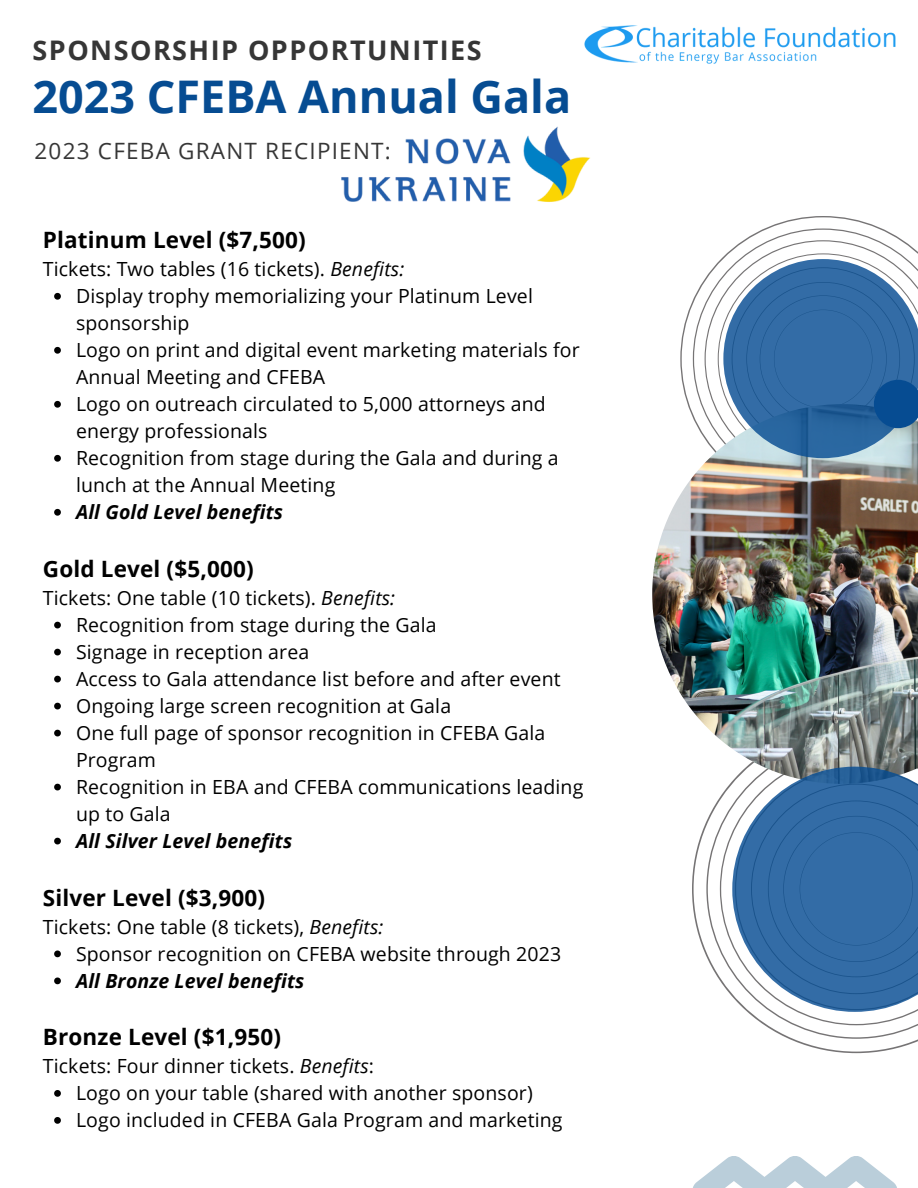
<style>
.page{position:relative;width:918px;height:1188px;background:#fff}
.page>*{position:absolute;margin:0;border:0;box-sizing:border-box;transform-origin:0 0}
.t1{font:700 45px "Open Sans";color:#064c92}
.t2{font:700 27px "Open Sans";letter-spacing:.055em;color:#363636}
.t3{font:700 22.5px "Open Sans";letter-spacing:.01em;color:#000}
.t4{font:22.5px "Open Sans";letter-spacing:.055em;color:#363636}
.t5{font:19.5px/27px "Open Sans";letter-spacing:.005em;color:#000}
.t6{font:italic 700 19.5px "Open Sans";letter-spacing:.005em;color:#000}
.s1{font-style:italic}
</style>
<div class="page">
<svg style="left:680px;top:216px;width:203px;height:188px"></svg>
<svg style="left:693px;top:229px;width:225px;height:175px"></svg>
<svg style="left:693px;top:1156px;width:204px;height:32px"></svg>
<img style="left:584px;top:25px;width:312px;height:39px">
<img style="left:341px;top:126px;width:249px;height:76px">
<svg style="left:54px;top:293px;width:7px;height:7px"></svg>
<svg style="left:54px;top:347px;width:7px;height:7px"></svg>
<svg style="left:54px;top:401px;width:7px;height:7px"></svg>
<svg style="left:54px;top:455px;width:7px;height:7px"></svg>
<svg style="left:54px;top:509px;width:7px;height:7px"></svg>
<svg style="left:54px;top:951px;width:7px;height:6px"></svg>
<svg style="left:54px;top:978px;width:7px;height:6px"></svg>
<svg style="left:54px;top:1090px;width:7px;height:7px"></svg>
<svg style="left:54px;top:1117px;width:7px;height:7px"></svg>
<svg style="left:54px;top:622px;width:7px;height:6px"></svg>
<svg style="left:54px;top:649px;width:7px;height:6px"></svg>
<svg style="left:54px;top:676px;width:7px;height:6px"></svg>
<svg style="left:54px;top:703px;width:7px;height:6px"></svg>
<svg style="left:54px;top:730px;width:7px;height:6px"></svg>
<svg style="left:54px;top:784px;width:7px;height:6px"></svg>
<svg style="left:54px;top:838px;width:7px;height:6px"></svg>
<svg style="left:692px;top:822px;width:226px;height:231px"></svg>
<svg style="left:706px;top:784px;width:212px;height:255px"></svg>
<img style="left:652px;top:404px;width:266px;height:380px">
<svg style="left:718px;top:253px;width:200px;height:211px;background:#5d89b4"></svg>
<svg style="left:732px;top:767px;width:186px;height:245px;background:#4e7eae"></svg>
<h2 class="t2" style="left:33px;top:31px;width:451px">SPONSORSHIP OPPORTUNITIES</h2>
<h1 class="t1" style="left:33px;top:65px;width:540px">2023 CFEBA Annual Gala</h1>
<p class="t4" style="left:35px;top:135px;width:358px">2023 CFEBA GRANT RECIPIENT:</p>
<p class="t3" style="left:43px;top:224px;width:264px">Platinum Level ($7,500)</p>
<p class="t5" style="left:43px;top:255px;width:363px">Tickets: Two tables (16 tickets). <span class="s1">Benefits:</span></p>
<p class="t5" style="left:76px;top:282px;width:505px">Display trophy memorializing your Platinum Level sponsorship<br>Logo on print and digital event marketing materials for Annual Meeting and CFEBA<br>Logo on outreach circulated to 5,000 attorneys and energy professionals<br>Recognition from stage during the Gala and during a lunch at the Annual Meeting</p>
<p class="t6" style="left:76px;top:498px;width:209px">All Gold Level benefits</p>
<p class="t3" style="left:43px;top:553px;width:212px">Gold Level ($5,000)</p>
<p class="t5" style="left:43px;top:584px;width:354px">Tickets: One table (10 tickets). <span class="s1">Benefits:</span></p>
<p class="t5" style="left:76px;top:611px;width:509px">Recognition from stage during the Gala<br>Signage in reception area<br>Access to Gala attendance list before and after event Ongoing large screen recognition at Gala<br>One full page of sponsor recognition in CFEBA Gala Program<br>Recognition in EBA and CFEBA communications leading up to Gala</p>
<p class="t6" style="left:76px;top:827px;width:218px">All Silver Level benefits</p>
<p class="t3" style="left:43px;top:881px;width:224px">Silver Level ($3,900)</p>
<p class="t5" style="left:43px;top:913px;width:342px">Tickets: One table (8 tickets), <span class="s1">Benefits:</span></p>
<p class="t5" style="left:76px;top:940px;width:487px">Sponsor recognition on CFEBA website through 2023</p>
<p class="t6" style="left:76px;top:967px;width:230px">All Bronze Level benefits</p>
<p class="t3" style="left:43px;top:1021px;width:240px">Bronze Level ($1,950)</p>
<p class="t5" style="left:43px;top:1052px;width:333px">Tickets: Four dinner tickets. <span class="s1">Benefits</span>:</p>
<p class="t5" style="left:76px;top:1079px;width:488px">Logo on your table (shared with another sponsor)<br>Logo included in CFEBA Gala Program and marketing</p>
</div>
